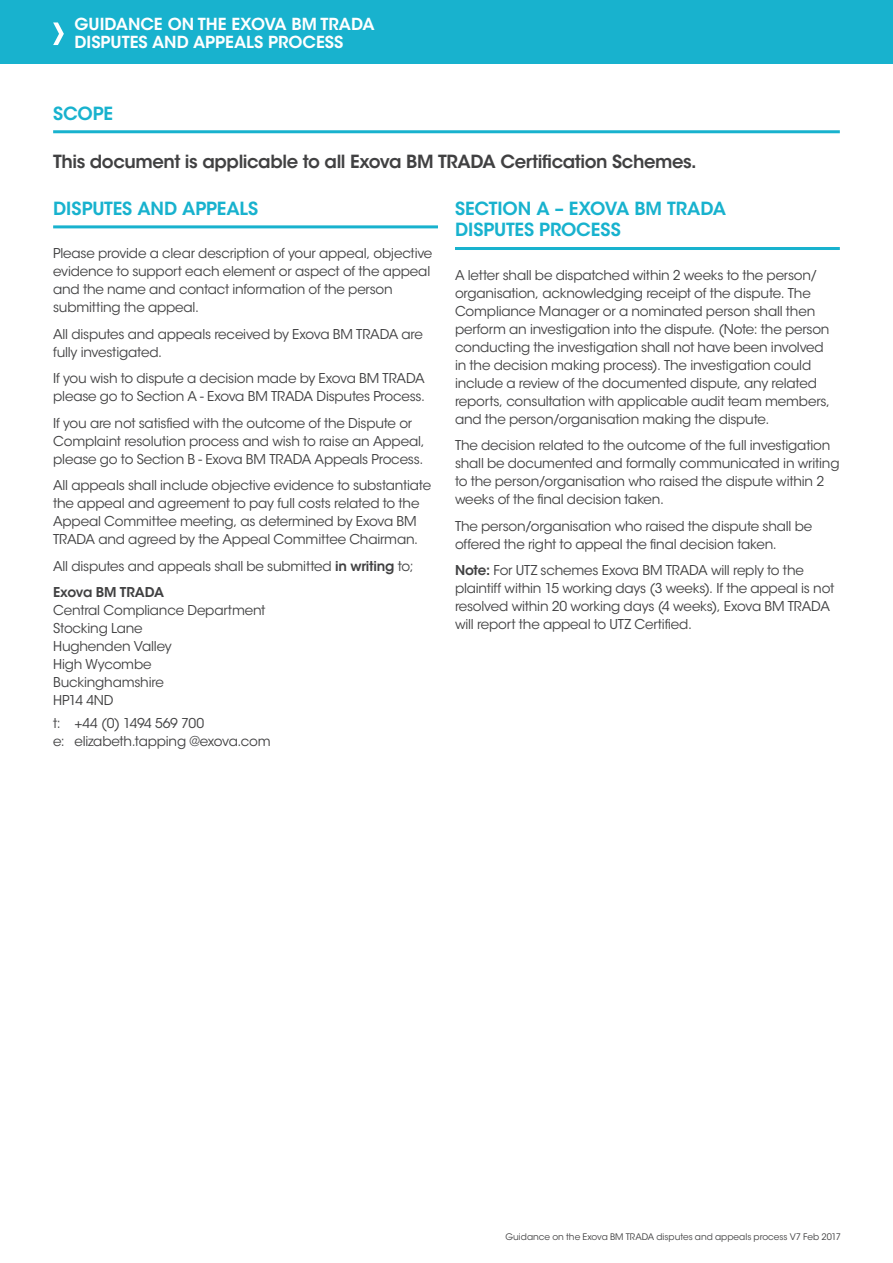
<style>
.page{position:relative;width:893px;height:1263px;background:#fff}
.page>*{position:absolute;margin:0;border:0;box-sizing:border-box;transform-origin:0 0}
.t1{font:600 18px "ITC Avant Garde Std";letter-spacing:-.025em;color:#414142}
.t2{font:600 18px/21.6px "ITC Avant Garde Std";letter-spacing:-.01em;color:#18b2ce}
.t3{font:600 16.5px/18px "ITC Avant Garde Std";color:#fff}
.t4{font:13.5px/18px "ITC Avant Garde Std";letter-spacing:-.015em;color:#414142}
.t5{font:9px "ITC Avant Garde Std";color:#414142}
.s1{font-weight:600}
</style>
<div class="page">
<div style="left:0;top:0;width:893px;height:64px;background:#18b2ce"></div>
<hr style="left:53px;top:130px;width:787px;height:3px;background:#18b2ce">
<hr style="left:53px;top:225px;width:385px;height:3px;background:#18b2ce">
<hr style="left:455px;top:247px;width:385px;height:3px;background:#18b2ce">
<svg style="left:53px;top:22px;width:11px;height:23px"></svg>
<p class="t3" style="left:74px;top:15px;width:302px">GUIDANCE ON THE EXOVA BM TRADA<br>DISPUTES AND APPEALS PROCESS</p>
<h1 class="t2" style="left:53px;top:102px;width:61px">SCOPE</h1>
<h1 class="t1" style="left:53px;top:150px;width:645px">This document is applicable to all Exova BM TRADA Certification Schemes.</h1>
<h1 class="t2" style="left:53px;top:197px;width:206px">DISPUTES AND APPEALS</h1>
<p class="t4" style="left:53px;top:245px;width:381px">Please provide a clear description of your appeal, objective evidence to support each element or aspect of the appeal and the name and contact information of the person submitting the appeal.</p>
<p class="t4" style="left:53px;top:325px;width:371px">All disputes and appeals received by Exova BM TRADA are fully investigated.</p>
<p class="t4" style="left:53px;top:370px;width:373px">If you wish to dispute a decision made by Exova BM TRADA please go to Section A - Exova BM TRADA Disputes Process.</p>
<p class="t4" style="left:53px;top:414px;width:373px">If you are not satisfied with the outcome of the Dispute or<br>Complaint resolution process and wish to raise an Appeal, please go to Section B - Exova BM TRADA Appeals Process.</p>
<p class="t4" style="left:53px;top:477px;width:380px">All appeals shall include objective evidence to substantiate the appeal and agreement to pay full costs related to the Appeal Committee meeting, as determined by Exova BM TRADA and agreed by the Appeal Committee Chairman.</p>
<p class="t4" style="left:53px;top:553px;width:362px;line-height:26.5px">All disputes and appeals shall be submitted <span class="s1">in writing</span> to;<br><span class="s1">Exova BM TRADA</span></p>
<p class="t4" style="left:53px;top:602px;width:214px">Central Compliance Department<br>Stocking Lane<br>Hughenden Valley<br>High Wycombe<br>Buckinghamshire<br>HP14 4ND</p>
<p class="t4" style="left:53px;top:714px;width:219px">t: +44 (0) 1494 569 700<br>e: elizabeth.tapping @exova.com</p>
<h1 class="t2" style="left:455px;top:197px;width:273px">SECTION A – EXOVA BM TRADA<br>DISPUTES PROCESS</h1>
<p class="t4" style="left:455px;top:266px;width:377px">A letter shall be dispatched within 2 weeks to the person/ organisation, acknowledging receipt of the dispute. The Compliance Manager or a nominated person shall then perform an investigation into the dispute. (Note: the person conducting the investigation shall not have been involved in the decision making process). The investigation could include a review of the documented dispute, any related reports, consultation with applicable audit team members, and the person/organisation making the dispute.</p>
<p class="t4" style="left:455px;top:437px;width:386px">The decision related to the outcome of the full investigation shall be documented and formally communicated in writing to the person/organisation who raised the dispute within 2 weeks of the final decision taken.</p>
<p class="t4" style="left:455px;top:517px;width:359px">The person/organisation who raised the dispute shall be offered the right to appeal the final decision taken.</p>
<p class="t4" style="left:455px;top:562px;width:381px"><span class="s1">Note:</span> For UTZ schemes Exova BM TRADA will reply to the plaintiff within 15 working days (3 weeks). If the appeal is not resolved within 20 working days (4 weeks), Exova BM TRADA will report the appeal to UTZ Certified.</p>
<p class="t5" style="left:505px;top:1231px;width:337px">Guidance on the Exova BM TRADA disputes and appeals process V7 Feb 2017</p>
</div>
